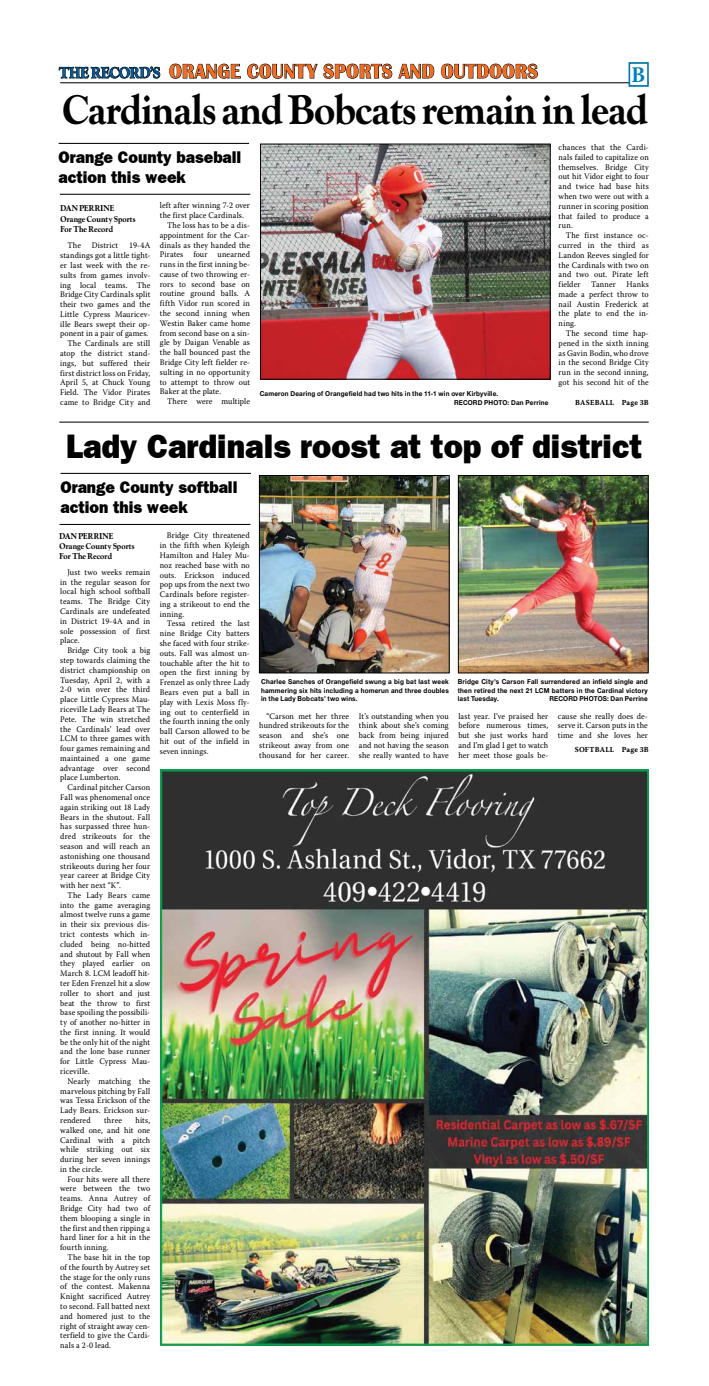
<style>
.page{position:relative;width:709px;height:1386px;background:#fff}
.page>*{position:absolute;margin:0;border:0;box-sizing:border-box;transform-origin:0 0}
.t1{font:41.74px "Goudy Old Style SHOP X Bol";color:#000;scale:.94 1}
.t2{font:800 34.04px "Franklin Gothic";color:#000;scale:.94 1}
.t3{font:700 22.14px "Warnock Pro";color:#007fbd;scale:.94 1}
.t4{font:700 20.39px "Britannic";letter-spacing:.02em;color:#f36d21;scale:.94 1}
.t5{font:800 17.06px/20.4px "Franklin Gothic";color:#000;scale:.94 1}
.t6{font:8.49px/9.8px "Warnock Pro";letter-spacing:.015em;color:#000;text-align:justify;scale:.94 1}
.t7{font:8.49px/10.2px "Goudy Old Style SHOP X Bol";letter-spacing:.015em;color:#000;scale:.94 1}
.t8{font:7.7px "Warnock Pro Bold Capt";letter-spacing:.025em;color:#000;scale:.94 1}
.t9{font:700 6.83px/8.5px "Helvetica Neue";letter-spacing:.03em;color:#000;text-align:justify;scale:.94 1}
.s1{font-family:"Goudy Old Style SHOP X Bol";font-weight:400;font-size:15.31px;color:#005697}
</style>
<div class="page">
<svg style="left:59px;top:66px;width:101px;height:13px"></svg>
<svg style="left:169px;top:64px;width:72px;height:15px"></svg>
<svg style="left:247px;top:64px;width:70px;height:15px"></svg>
<svg style="left:323px;top:64px;width:69px;height:15px"></svg>
<svg style="left:398px;top:64px;width:36px;height:14px"></svg>
<svg style="left:441px;top:64px;width:97px;height:15px"></svg>
<hr style="left:60px;top:83px;width:589px;height:1px;background:#000">
<svg style="left:631px;top:83px;width:15px;height:1px"></svg>
<div style="left:628px;top:62px;width:21px;height:25px;border:2px solid #0076a5"></div>
<img style="left:160px;top:770px;width:488px;height:576px">
<img style="left:262px;top:146px;width:286px;height:231px">
<div style="left:260px;top:144px;width:290px;height:235px;border:1px solid #000"></div>
<img style="left:261px;top:477px;width:186px;height:194px">
<div style="left:259px;top:475px;width:190px;height:198px;border:1px solid #000"></div>
<img style="left:460px;top:477px;width:186px;height:194px">
<div style="left:458px;top:475px;width:190px;height:198px;border:1px solid #000"></div>
<hr style="left:59px;top:422px;width:590px;height:1px;background:#000">
<hr style="left:59px;top:143px;width:190px;height:1px;background:#000">
<hr style="left:60px;top:473px;width:191px;height:1px;background:#000">
<hr style="left:60px;top:194px;width:190px;height:1px;background:#000">
<hr style="left:59px;top:524px;width:191px;height:1px;background:#000">
<h3 class="t4" style="left:59px;top:60px;width:511px"><span class="s1">THE RECORD’S</span> ORANGE COUNTY SPORTS AND OUTDOORS</h3>
<h3 class="t3" style="left:631px;top:61px;width:16px">B</h3>
<h1 class="t1" style="left:63px;top:88px;width:623px">Cardinals and Bobcats remain in lead</h1>
<h3 class="t5" style="left:59px;top:146px;width:196px">Orange County baseball action this week</h3>
<p class="t7" style="left:60px;top:203px;width:81px">DAN PERRINE<br>Orange County Sports<br>For The Record</p>
<p class="t6" style="left:67px;top:241px;width:16px">The</p>
<p class="t6" style="left:92px;top:241px;width:30px">District</p>
<p class="t6" style="left:60px;top:241px;width:97px;text-align:right">19-4A<br>standings got a little tight&shy;er last week with the re&shy;sults from games involv&shy;ing local teams. The<br>Bridge City Cardinals split their two games and the<br>Little Cypress Mauricev&shy;ille Bears swept their op&shy;ponent in a pair of games.<br>The Cardinals are still atop the district stand&shy;ings, but suffered their first district loss on Friday,<br>April 5, at Chuck Young<br>Field. The Vidor Pirates came to Bridge City and</p>
<p class="t6" style="left:160px;top:201px;width:97px">left after winning 7-2 over</p>
<p class="t6" style="left:160px;top:210px;width:91px">the first place Cardinals.</p>
<p class="t6" style="left:167px;top:220px;width:90px">The loss has to be a dis-</p>
<p class="t6" style="left:160px;top:230px;width:97px">appointment for the Car-</p>
<p class="t6" style="left:160px;top:240px;width:97px">dinals as they handed the</p>
<p class="t6" style="left:160px;top:249px;width:97px">Pirates four unearned</p>
<p class="t6" style="left:160px;top:259px;width:97px">runs in the first inning be-</p>
<p class="t6" style="left:160px;top:269px;width:97px">cause of two throwing er-</p>
<p class="t6" style="left:160px;top:279px;width:97px">rors to second base on</p>
<p class="t6" style="left:160px;top:289px;width:97px">routine ground balls. A</p>
<p class="t6" style="left:160px;top:298px;width:97px">fifth Vidor run scored in</p>
<p class="t6" style="left:160px;top:308px;width:97px">the second inning when</p>
<p class="t6" style="left:160px;top:318px;width:97px">Westin Baker came home</p>
<p class="t6" style="left:160px;top:328px;width:97px">from second base on a sin-</p>
<p class="t6" style="left:160px;top:338px;width:97px">gle by Daigan Venable as</p>
<p class="t6" style="left:160px;top:347px;width:97px">the ball bounced past the</p>
<p class="t6" style="left:160px;top:357px;width:97px">Bridge City left fielder re-</p>
<p class="t6" style="left:160px;top:367px;width:97px">sulting in no opportunity</p>
<p class="t6" style="left:160px;top:377px;width:97px">to attempt to throw out</p>
<p class="t6" style="left:160px;top:387px;width:67px">Baker at the plate.</p>
<p class="t6" style="left:167px;top:396px;width:90px">There were multiple</p>
<p class="t9" style="left:454px;top:390px;width:102px;text-indent:-194px">Cameron Dearing of Orangefield had two hits in the 11-1 win over Kirbyville.<br>RECORD PHOTO: Dan Perrine</p>
<p class="t6" style="left:558px;top:142px;width:97px">chances that the Cardi&shy;nals failed to capitalize on themselves. Bridge City out hit Vidor eight to four and twice had base hits when two were out with a runner in scoring position that failed to produce a run.</p>
<p class="t6" style="left:558px;top:230px;width:97px;text-indent:7px">The first instance oc&shy;curred in the third as Landon Reeves singled for the Cardinals with two on and two out. Pirate left fielder</p>
<p class="t6" style="left:558px;top:279px;width:97px;text-indent:68px">Hanks made a perfect throw to nail Austin Frederick at the plate to end the in&shy;ning.</p>
<p class="t6" style="left:558px;top:328px;width:97px;text-indent:7px">The second time hap&shy;pened in the sixth inning as Gavin Bodin, who drove in the second Bridge City run in the second inning, got his second hit of the</p>
<p class="t6" style="left:591px;top:279px;width:28px">Tanner</p>
<p class="t8" style="left:575px;top:398px;width:80px">BASEBALL Page 3B</p>
<h2 class="t2" style="left:66px;top:426px;width:614px">Lady Cardinals roost at top of district</h2>
<h3 class="t5" style="left:60px;top:476px;width:190px">Orange County softball action this week</h3>
<p class="t7" style="left:59px;top:531px;width:81px">DAN PERRINE<br>Orange County Sports<br>For The Record</p>
<p class="t6" style="left:60px;top:567px;width:97px;text-indent:7px">Just two weeks remain in the regular season for local high school softball teams. The Bridge City Cardinals are undefeated in District 19-4A and in sole possession of first place.</p>
<p class="t6" style="left:60px;top:645px;width:97px;text-indent:7px">Bridge City took a big step towards claiming the district championship on Tuesday, April 2, with a 2-0 win over the third place Little Cypress Mau&shy;riceville Lady Bears at The Pete. The win stretched the Cardinals’ lead over LCM to three games with four games remaining and maintained a one game advantage over second place Lumberton.</p>
<p class="t6" style="left:60px;top:782px;width:97px;text-indent:7px">Cardinal pitcher Carson Fall was phenomenal once again striking out 18 Lady Bears in the shutout. Fall has surpassed three hun&shy;dred strikeouts for the season and will reach an astonishing one thousand strikeouts during her four year career at Bridge City with her next “K”.</p>
<p class="t6" style="left:60px;top:890px;width:97px;text-indent:7px">The Lady Bears came into the game averaging almost twelve runs a game in their six previous dis&shy;trict contests which in&shy;cluded being no-hitted and shutout by Fall when they played earlier on March 8. LCM leadoff hit&shy;ter Eden Frenzel hit a slow roller to short and just beat the throw to first base spoiling the possibili&shy;ty of another no-hitter in the first inning. It would be the only hit of the night and the lone base runner for Little Cypress Mau&shy;riceville.</p>
<p class="t6" style="left:60px;top:1076px;width:97px;text-indent:7px">Nearly matching the marvelous pitching by Fall was Tessa Erickson of the Lady Bears. Erickson sur&shy;rendered</p>
<p class="t6" style="left:60px;top:1115px;width:97px;text-indent:75px">hits, walked one, and hit one Cardinal with a pitch while striking out six during her seven innings in the circle.</p>
<p class="t6" style="left:60px;top:1174px;width:97px;text-indent:7px">Four hits were all there were between the two teams. Anna Autrey of Bridge City had two of them blooping a single in the first and then ripping a hard liner for a hit in the fourth inning.</p>
<p class="t6" style="left:60px;top:1252px;width:97px;text-indent:7px">The base hit in the top of the fourth by Autrey set the stage for the only runs of the contest. Makenna Knight sacrificed Autrey to second. Fall batted next and homered just to the right of straight away cen&shy;terfield to give the Cardi&shy;nals a 2-0 lead.</p>
<p class="t6" style="left:104px;top:1115px;width:21px">three</p>
<p class="t6" style="left:160px;top:531px;width:97px;text-indent:7px">Bridge City threatened in the fifth when Kyleigh Hamilton and Haley Mu&shy;noz reached base with no outs. Erickson induced pop ups from the next two Cardinals before register&shy;ing a strikeout to end the inning.</p>
<p class="t6" style="left:160px;top:619px;width:97px;text-indent:7px">Tessa retired the last nine Bridge City batters she faced with four strike&shy;outs. Fall was almost un&shy;touchable after the hit to open the first inning by Frenzel as only three Lady Bears even put a ball in play with Lexis Moss fly&shy;ing out to centerfield in the fourth inning the only ball Carson allowed to be hit out of the infield in seven innings.</p>
<p class="t9" style="left:261px;top:678px;width:201px">Charlee Sanches of Orangefield swung a big bat last week hammering six hits including a homerun and three doubles in the Lady Bobcats’ two wins.</p>
<p class="t9" style="left:458px;top:678px;width:204px">Bridge City’s Carson Fall surrendered an infield single and then retired the next 21 LCM batters in the Cardinal victory last Tuesday.</p>
<p class="t9" style="left:549px;top:695px;width:106px">RECORD PHOTOS: Dan Perrine</p>
<p class="t6" style="left:259px;top:711px;width:97px;text-indent:7px">“Carson met her three hundred strikeouts for the season and she’s one strikeout away from one thousand for her career.</p>
<p class="t6" style="left:359px;top:711px;width:97px">It’s outstanding when you think about she’s coming back from being injured and not having the season she really wanted to have</p>
<p class="t6" style="left:458px;top:711px;width:97px">last year. I’ve praised her before numerous times, but she just works hard and I’m glad I get to watch her meet those goals be-</p>
<p class="t6" style="left:558px;top:711px;width:97px">cause she really does de&shy;serve it. Carson puts in the time and she loves her</p>
<p class="t8" style="left:575px;top:745px;width:80px">SOFTBALL Page 3B</p>
</div>
